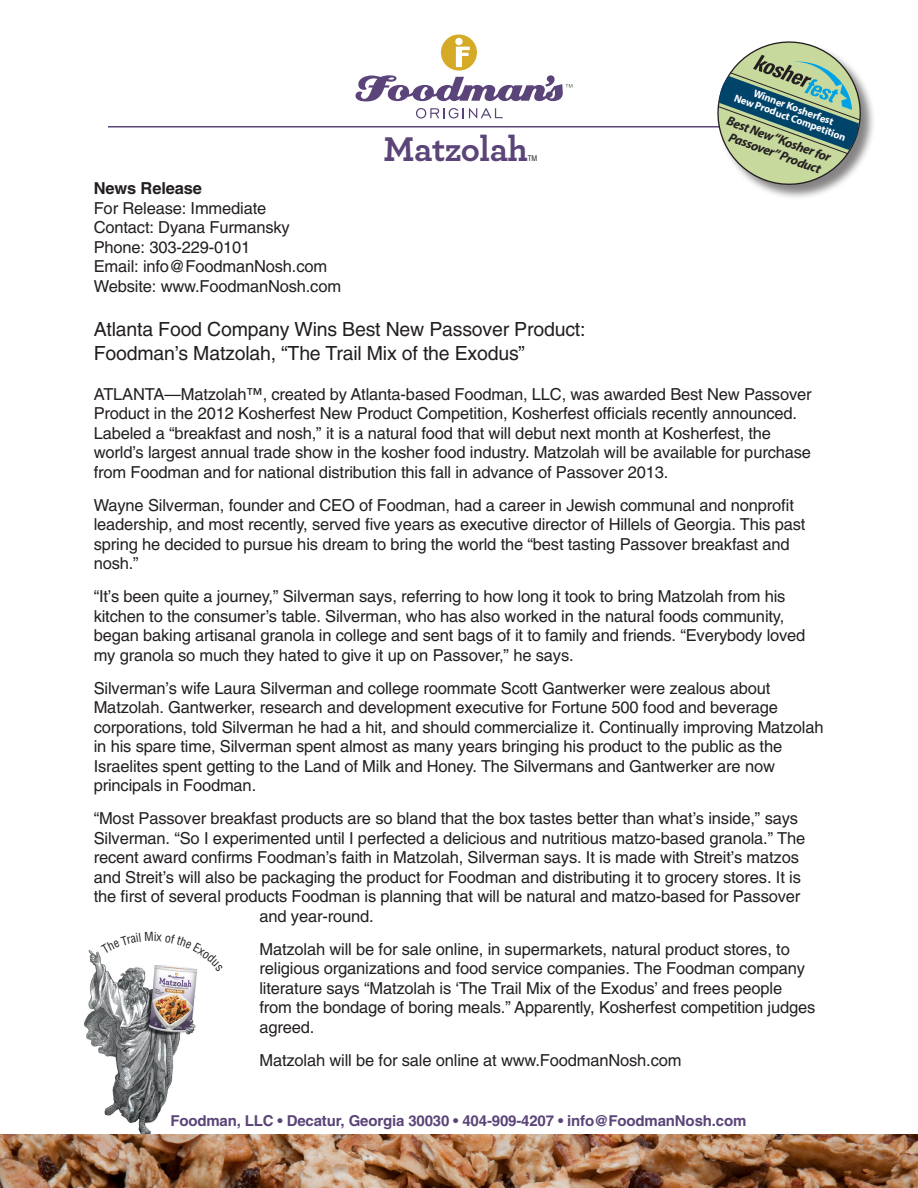
<style>
.page{position:relative;width:918px;height:1188px;background:#fff}
.page>*{position:absolute;margin:0;border:0;box-sizing:border-box;transform-origin:0 0}
.t1{font:700 36px "Archer";letter-spacing:-.015em;color:#5b4578}
.t2{font:19.5px/24px "Helvetica";letter-spacing:-.01em;color:#231f20}
.t3{font:16.5px/19.5px "Helvetica";letter-spacing:-.01em;color:#231f20}
.t4{font:700 16.5px "Helvetica";letter-spacing:-.01em;color:#231f20}
.t5{font:700 15px "Helvetica";letter-spacing:-.01em;color:#5b4578}
.t6{font:italic 700 13.2px/14.5px "Myriad";color:#231f20;text-align:center}
.t7{font:700 10.5px/10.5px "Myriad";color:#fff;text-align:center}
.t8{font:condensed 7.5px "Helvetica";color:#231f20}
</style>
<div class="page">
<hr style="left:108px;top:126px;width:729px;height:2px;background:#5b4578">
<svg style="left:356px;top:34px;width:216px;height:67px"></svg>
<svg style="left:416px;top:108px;width:87px;height:10px"></svg>
<img style="left:83px;top:950px;width:114px;height:184px">
<div style="left:717px;top:41px;width:158px;height:159px;background:#231f20;opacity:.55"></div>
<svg style="left:709px;top:41px;width:160px;height:152px"></svg>
<img style="left:0;top:1134px;width:918px;height:54px">
<svg style="left:101px;top:950px;width:97px;height:22px"></svg>
<p class="t1" style="left:384px;top:120px;width:146px">Matzolah</p>
<p class="t8" style="left:528px;top:153px;width:11px">TM</p>
<p class="t7" style="left:740px;top:83px;width:119px;rotate:20deg">Winner Kosherfest<br>New Product Competition</p>
<p class="t6" style="left:730px;top:114px;width:111px;rotate:20deg">Best New “Kosher for<br>Passover” Product</p>
<p class="t4" style="left:94px;top:178px;width:110px">News Release</p>
<p class="t3" style="left:94px;top:198px;width:249px">For Release: Immediate<br>Contact: Dyana Furmansky<br>Phone: 303-229-0101<br>Email: info@FoodmanNosh.com<br>Website: www.FoodmanNosh.com</p>
<p class="t2" style="left:94px;top:317px;width:493px">Atlanta Food Company Wins Best New Passover Product:<br>Foodman’s Matzolah, “The Trail Mix of the Exodus”</p>
<p class="t3" style="left:94px;top:384px;width:719px">ATLANTA—Matzolah™, created by Atlanta-based Foodman, LLC, was awarded Best New Passover Product in the 2012 Kosherfest New Product Competition, Kosherfest officials recently announced.<br>Labeled a “breakfast and nosh,” it is a natural food that will debut next month at Kosherfest, the world’s largest annual trade show in the kosher food industry. Matzolah will be available for purchase from Foodman and for national distribution this fall in advance of Passover 2013.</p>
<p class="t3" style="left:94px;top:495px;width:713px">Wayne Silverman, founder and CEO of Foodman, had a career in Jewish communal and nonprofit leadership, and most recently, served five years as executive director of Hillels of Georgia. This past spring he decided to pursue his dream to bring the world the “best tasting Passover breakfast and nosh.”</p>
<p class="t3" style="left:94px;top:586px;width:713px">“It’s been quite a journey,” Silverman says, referring to how long it took to bring Matzolah from his kitchen to the consumer’s table. Silverman, who has also worked in the natural foods community, began baking artisanal granola in college and sent bags of it to family and friends. “Everybody loved my granola so much they hated to give it up on Passover,” he says.</p>
<p class="t3" style="left:94px;top:678px;width:731px">Silverman’s wife Laura Silverman and college roommate Scott Gantwerker were zealous about Matzolah. Gantwerker, research and development executive for Fortune 500 food and beverage corporations, told Silverman he had a hit, and should commercialize it. Continually improving Matzolah in his spare time, Silverman spent almost as many years bringing his product to the public as the Israelites spent getting to the Land of Milk and Honey. The Silvermans and Gantwerker are now principals in Foodman.</p>
<p class="t3" style="left:94px;top:808px;width:706px">“Most Passover breakfast products are so bland that the box tastes better than what’s inside,” says</p>
<p class="t3" style="left:94px;top:828px;width:713px">Silverman. “So I experimented until I perfected a delicious and nutritious matzo-based granola.” The</p>
<p class="t3" style="left:94px;top:847px;width:707px">recent award confirms Foodman’s faith in Matzolah, Silverman says. It is made with Streit’s matzos</p>
<p class="t3" style="left:94px;top:867px;width:709px">and Streit’s will also be packaging the product for Foodman and distributing it to grocery stores. It is</p>
<p class="t3" style="left:94px;top:886px;width:708px">the first of several products Foodman is planning that will be natural and matzo-based for Passover</p>
<p class="t3" style="left:260px;top:906px;width:116px">and year-round.</p>
<p class="t3" style="left:260px;top:939px;width:557px">Matzolah will be for sale online, in supermarkets, natural product stores, to religious organizations and food service companies. The Foodman company literature says “Matzolah is ‘The Trail Mix of the Exodus’ and frees people from the bondage of boring meals.” Apparently, Kosherfest competition judges agreed.</p>
<p class="t3" style="left:260px;top:1050px;width:424px">Matzolah will be for sale online at www.FoodmanNosh.com</p>
<p class="t5" style="left:170px;top:1112px;width:578px">Foodman, LLC • Decatur, Georgia 30030 • 404-909-4207 • info@FoodmanNosh.com</p>
</div>
